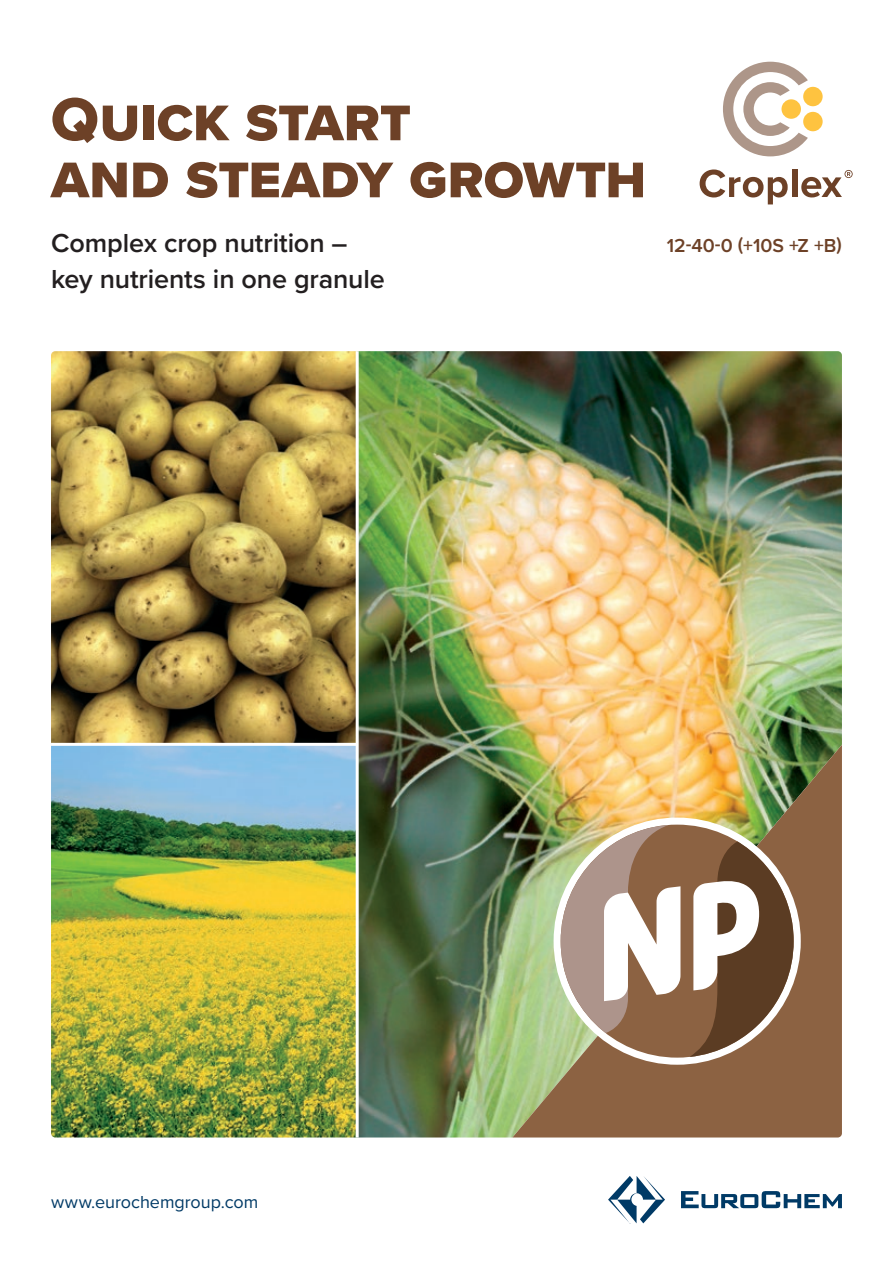
<style>
.page{position:relative;width:893px;height:1263px;background:#fff}
.page>*{position:absolute;margin:0;border:0;box-sizing:border-box;transform-origin:0 0}
.t1{font:63px/57px "Proxima Nova Extrabld";letter-spacing:-.01em;color:#6d4127}
.t2{font:600 27px/36px "Proxima Nova";letter-spacing:-.005em;color:#231f20}
.t3{font:600 19.5px "Proxima Nova";color:#6d4127}
.t4{font:18px "Proxima Nova";color:#003a66}
</style>
<div class="page">
<img style="left:51px;top:351px;width:791px;height:786px">
<hr style="left:356px;top:351px;width:3px;height:786px;background:#fff">
<hr style="left:51px;top:743px;width:306px;height:3px;background:#fff">
<svg style="left:608px;top:1176px;width:57px;height:47px"></svg>
<svg style="left:681px;top:1191px;width:161px;height:17px"></svg>
<img style="left:512px;top:745px;width:330px;height:392px">
<svg style="left:554px;top:817px;width:247px;height:248px"></svg>
<div style="left:561px;top:825px;width:233px;height:232px;background:#8c6242;border-radius:50%"></div>
<svg style="left:689px;top:841px;width:105px;height:216px"></svg>
<svg style="left:561px;top:825px;width:119px;height:208px"></svg>
<svg style="left:723px;top:62px;width:85px;height:94px"></svg>
<div style="left:803px;top:87px;width:20px;height:19px;background:#fec340;border-radius:50%"></div>
<div style="left:803px;top:112px;width:20px;height:19px;background:#fec340;border-radius:50%"></div>
<div style="left:781px;top:99px;width:20px;height:20px;background:#fec340;border-radius:50%"></div>
<svg style="left:700px;top:169px;width:88px;height:35px"></svg>
<div style="left:792px;top:170px;width:5px;height:27px;background:#6d4127"></div>
<svg style="left:801px;top:170px;width:52px;height:27px"></svg>
<h1 class="t1" style="left:51px;top:90px;width:597px">QUICK START<br>AND STEADY GROWTH</h1>
<p class="t2" style="left:51px;top:224px;width:335px">Complex crop nutrition – key nutrients in one granule</p>
<p class="t3" style="left:667px;top:231px;width:177px">12-40-0 (+10S +Z +B)</p>
<p class="t4" style="left:51px;top:1189px;width:209px">www.eurochemgroup.com</p>
</div>
